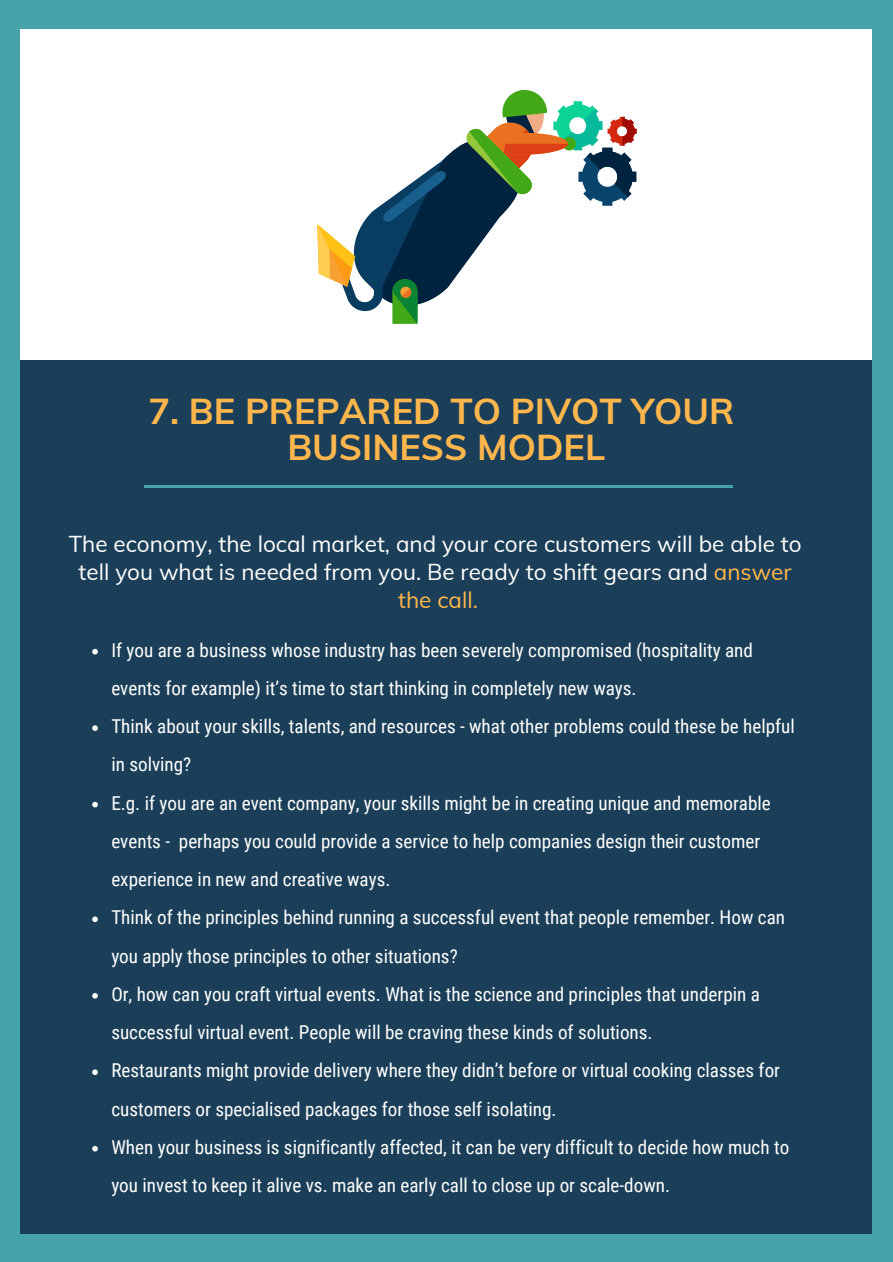
<style>
.page{position:relative;width:893px;height:1262px;background:#fff}
.page>*{position:absolute;margin:0;border:0;box-sizing:border-box;transform-origin:0 0}
.t1{font:700 36px/36px "Muli";color:#ffb74d;text-align:center}
.t2{font:22.5px/28px "Muli";color:#fff;text-align:center}
.t3{font:19.05px/38.2px "Roboto Condensed";color:#fff}
.s1{color:#ffb74d}
</style>
<div class="page">
<div style="left:0;top:0;width:892px;height:1261px;background:#46a3aa"></div>
<div style="left:20px;top:360px;width:851px;height:873px;background:#1c3f59"></div>
<div style="left:20px;top:29px;width:851px;height:331px;background:#fff"></div>
<hr style="left:144px;top:486px;width:588px;height:2px;background:#46a3aa">
<svg style="left:92px;top:649px;width:6px;height:5px"></svg>
<svg style="left:92px;top:725px;width:6px;height:6px"></svg>
<svg style="left:92px;top:801px;width:6px;height:6px"></svg>
<svg style="left:92px;top:916px;width:6px;height:6px"></svg>
<svg style="left:92px;top:993px;width:6px;height:5px"></svg>
<svg style="left:92px;top:1069px;width:6px;height:6px"></svg>
<svg style="left:92px;top:1146px;width:6px;height:5px"></svg>
<svg style="left:317px;top:90px;width:319px;height:234px"></svg>
<h1 class="t1" style="left:148px;top:391px;width:587px">7. BE PREPARED TO PIVOT YOUR<br>BUSINESS MODEL</h1>
<p class="t2" style="left:69px;top:529px;width:734px">The economy, the local market, and your core customers will be able to tell you what is needed from you. Be ready to shift gears and <span class="s1">answer the call.</span></p>
<p class="t3" style="left:111px;top:630px;width:685px">If you are a business whose industry has been severely compromised (hospitality and events for example) it’s time to start thinking in completely new ways.<br>Think about your skills, talents, and resources - what other problems could these be helpful in solving?<br>E.g. if you are an event company, your skills might be in creating unique and memorable events - perhaps you could provide a service to help companies design their customer experience in new and creative ways.<br>Think of the principles behind running a successful event that people remember. How can you apply those principles to other situations?<br>Or, how can you craft virtual events. What is the science and principles that underpin a successful virtual event. People will be craving these kinds of solutions.<br>Restaurants might provide delivery where they didn’t before or virtual cooking classes for customers or specialised packages for those self isolating.<br>When your business is significantly affected, it can be very difficult to decide how much to you invest to keep it alive vs. make an early call to close up or scale-down.</p>
</div>
